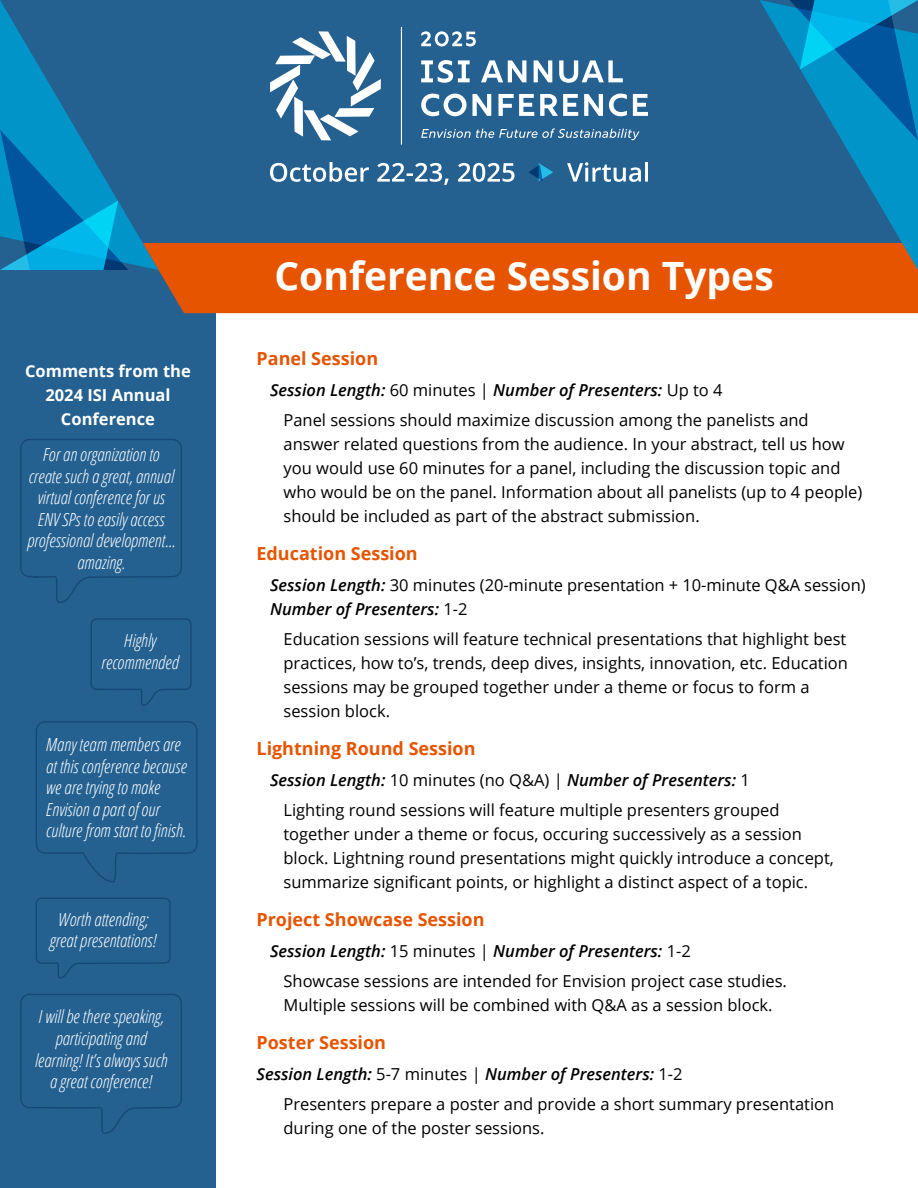
<style>
.page{position:relative;width:918px;height:1188px;background:#fff}
.page>*{position:absolute;margin:0;border:0;box-sizing:border-box;transform-origin:0 0}
.t1{font:700 39px "Open Sans";color:#fff}
.t2{font:italic 300 condensed 18px/21.6px "Open Sans";color:#fff;text-align:center}
.t3{font:700 18px "Open Sans";color:#e65400}
.t4{font:16.5px/24px "Open Sans";color:#000}
.t5{font:700 16.5px/24px "Open Sans";color:#fff;text-align:center}
.s1{font-weight:600;font-style:italic}
</style>
<div class="page">
<div style="left:0;top:270px;width:216px;height:918px;background:#246191"></div>
<div style="left:158px;top:0;width:602px;height:243px;background:#246191"></div>
<svg style="left:270px;top:31px;width:111px;height:109px"></svg>
<hr style="left:401px;top:27px;width:1px;height:118px;background:#fff">
<svg style="left:421px;top:60px;width:49px;height:23px"></svg>
<svg style="left:481px;top:60px;width:45px;height:22px"></svg>
<svg style="left:534px;top:60px;width:18px;height:22px"></svg>
<svg style="left:559px;top:60px;width:64px;height:23px"></svg>
<svg style="left:421px;top:94px;width:70px;height:22px"></svg>
<svg style="left:498px;top:94px;width:36px;height:22px"></svg>
<svg style="left:540px;top:94px;width:38px;height:22px"></svg>
<svg style="left:584px;top:94px;width:19px;height:22px"></svg>
<svg style="left:609px;top:94px;width:18px;height:22px"></svg>
<svg style="left:633px;top:94px;width:15px;height:22px"></svg>
<svg style="left:421px;top:31px;width:55px;height:15px"></svg>
<svg style="left:421px;top:128px;width:219px;height:12px;background:#5080a7"></svg>
<div style="left:158px;top:243px;width:760px;height:70px;background:#e65400"></div>
<svg style="left:0;top:0;width:158px;height:270px;background:#1376a9"></svg>
<svg style="left:760px;top:0;width:158px;height:270px;background:#25749c"></svg>
<svg style="left:567px;top:162px;width:81px;height:20px"></svg>
<svg style="left:270px;top:162px;width:245px;height:23px"></svg>
<svg style="left:528px;top:163px;width:25px;height:18px"></svg>
<svg style="left:36px;top:721px;width:162px;height:161px"></svg>
<svg style="left:20px;top:439px;width:162px;height:164px"></svg>
<svg style="left:20px;top:994px;width:162px;height:140px"></svg>
<svg style="left:90px;top:618px;width:102px;height:88px"></svg>
<svg style="left:36px;top:897px;width:135px;height:82px"></svg>
<p class="t5" style="left:25px;top:359px;width:167px">Comments from the<br>2024 ISI Annual<br>Conference</p>
<p class="t2" style="left:27px;top:443px;width:149px">For an organization to create such a great, annual virtual conference for us<br>ENV SPs to easily access professional development… amazing.</p>
<p class="t2" style="left:101px;top:629px;width:79px">Highly recommended</p>
<p class="t2" style="left:46px;top:733px;width:142px;text-align:left">Many team members are at this conference because we are trying to make<br>Envision a part of our culture from start to finish.</p>
<p class="t2" style="left:50px;top:908px;width:109px">Worth attending; great presentations!</p>
<p class="t2" style="left:35px;top:1005px;width:134px">I will be there speaking, participating and learning! It’s always such a great conference!</p>
<h1 class="t1" style="left:274px;top:248px;width:501px">Conference Session Types</h1>
<p class="t3" style="left:256px;top:346px;width:123px">Panel Session</p>
<p class="t4" style="left:283px;top:374px;width:527px;line-height:30.8px;text-indent:-13px"><span class="s1">Session Length:</span> 60 minutes | <span class="s1">Number of Presenters:</span> Up to 4<br>Panel sessions should maximize discussion among the panelists and</p>
<p class="t4" style="left:283px;top:432px;width:580px">answer related questions from the audience. In your abstract, tell us how you would use 60 minutes for a panel, including the discussion topic and who would be on the panel. Information about all panelists (up to 4 people) should be included as part of the abstract submission.</p>
<p class="t3" style="left:256px;top:541px;width:163px">Education Session</p>
<p class="t4" style="left:270px;top:572px;width:597px"><span class="s1">Session Length:</span> 30 minutes (20-minute presentation + 10-minute Q&amp;A session)<br><span class="s1">Number of Presenters:</span> 1-2</p>
<p class="t4" style="left:283px;top:627px;width:566px">Education sessions will feature technical presentations that highlight best practices, how to’s, trends, deep dives, insights, innovation, etc. Education sessions may be grouped together under a theme or focus to form a session block.</p>
<p class="t3" style="left:256px;top:736px;width:221px">Lightning Round Session</p>
<p class="t4" style="left:283px;top:764px;width:498px;line-height:30.8px;text-indent:-13px"><span class="s1">Session Length:</span> 10 minutes (no Q&amp;A) | <span class="s1">Number of Presenters:</span> 1<br>Lighting round sessions will feature multiple presenters grouped</p>
<p class="t4" style="left:283px;top:822px;width:552px">together under a theme or focus, occuring successively as a session block. Lightning round presentations might quickly introduce a concept, summarize significant points, or highlight a distinct aspect of a topic.</p>
<p class="t3" style="left:256px;top:907px;width:230px">Project Showcase Session</p>
<p class="t4" style="left:283px;top:935px;width:505px;line-height:30.8px;text-indent:-13px"><span class="s1">Session Length:</span> 15 minutes | <span class="s1">Number of Presenters:</span> 1-2<br>Showcase sessions are intended for Envision project case studies.</p>
<p class="t4" style="left:283px;top:993px;width:491px">Multiple sessions will be combined with Q&amp;A as a session block.</p>
<p class="t3" style="left:256px;top:1030px;width:131px">Poster Session</p>
<p class="t4" style="left:283px;top:1058px;width:552px;line-height:30.8px;text-indent:-27px"><span class="s1">Session Length:</span> 5-7 minutes | <span class="s1">Number of Presenters:</span> 1-2<br>Presenters prepare a poster and provide a short summary presentation</p>
<p class="t4" style="left:283px;top:1116px;width:263px">during one of the poster sessions.</p>
</div>
